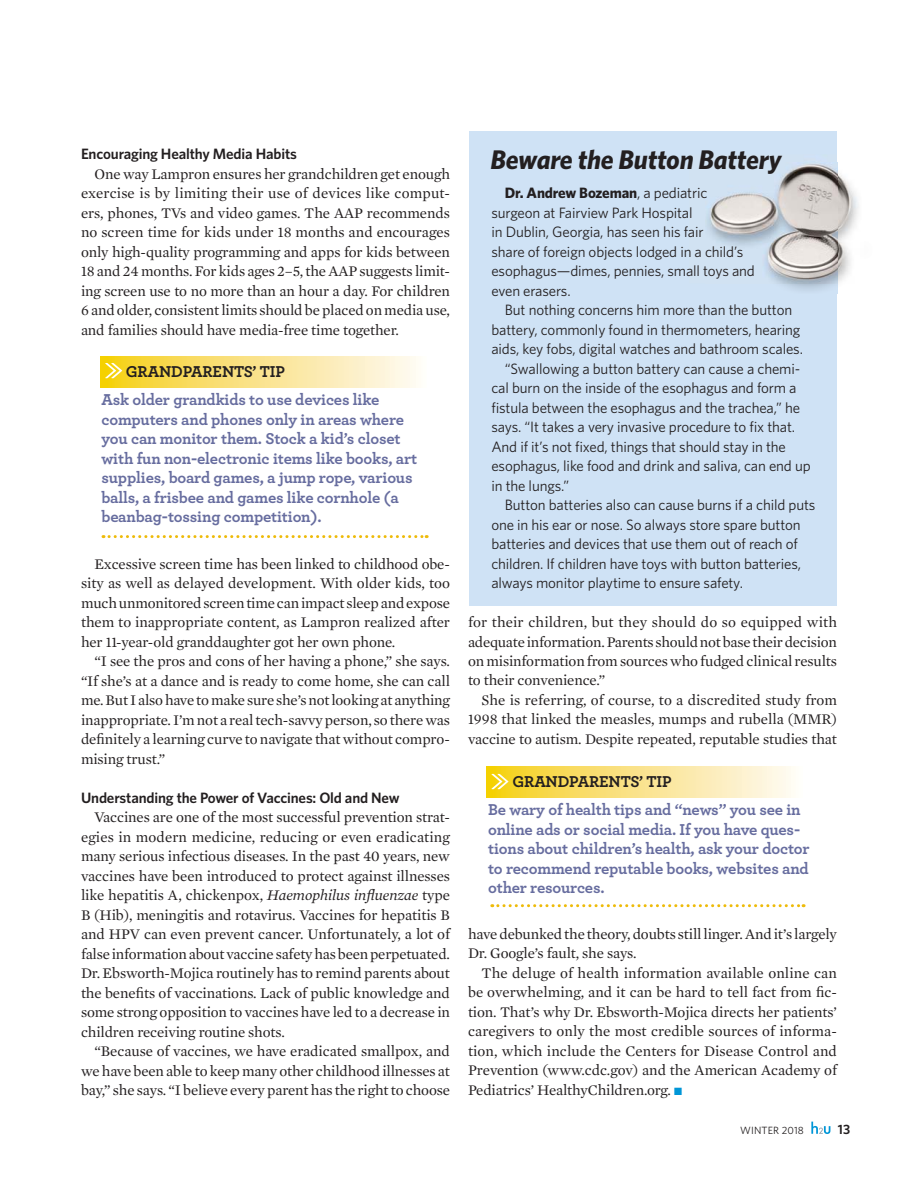
<style>
.page{position:relative;width:918px;height:1188px;background:#fff}
.page>*{position:absolute;margin:0;border:0;box-sizing:border-box;transform-origin:0 0}
.t1{font:italic 700 27px "Whitney";letter-spacing:-.01em;color:#231f20}
.t2{font:700 16.5px/19.5px "Archer";letter-spacing:-.01em;color:#676d9f}
.t3{font:700 16.5px "Archer";letter-spacing:-.01em;color:#231f20}
.t4{font:15px/19.5px "Mercury Text G1";letter-spacing:-.01em;color:#231f20;text-align:justify}
.t5{font:15px/19.5px "Whitney";letter-spacing:-.01em;color:#231f20}
.t6{font:600 15px "Whitney";letter-spacing:-.01em;color:#231f20}
.t7{font:600 13.5px "Whitney";color:#231f20}
.t8{font:10.5px "Whitney";letter-spacing:.01em;color:#231f20}
.s1{font-style:italic}
.s2{font-weight:700}
.s3{color:#0096d7}
</style>
<div class="page">
<svg style="left:811px;top:1122px;width:19px;height:12px"></svg>
<div style="left:470px;top:131px;width:367px;height:474px;background:#cfe2f5"></div>
<img style="left:705px;top:162px;width:156px;height:121px">
<div style="left:487px;top:766px;width:315px;height:31px;background:linear-gradient(to right,#f6cf1a,#fffafe)"></div>
<svg style="left:492px;top:904px;width:312px;height:3px"></svg>
<svg style="left:491px;top:774px;width:17px;height:15px"></svg>
<div style="left:101px;top:356px;width:326px;height:31px;background:linear-gradient(to right,#f6cf1a,#fffafe)"></div>
<svg style="left:103px;top:535px;width:324px;height:3px"></svg>
<svg style="left:105px;top:363px;width:17px;height:15px"></svg>
<p class="t6" style="left:81px;top:148px;width:217px">Encouraging Healthy Media Habits</p>
<p class="t4" style="left:81px;top:164px;width:371px;text-indent:14px">One way Lampron ensures her grandchildren get enough exercise is by limiting their use of devices like comput&shy;ers, phones, TVs and video games. The AAP recommends no screen time for kids under 18 months and encourages only high-quality programming and apps for kids between 18 and 24 months. For kids ages 2–5, the AAP suggests limit&shy;ing screen use to no more than an hour a day. For children 6 and older, consistent limits should be placed on media use, and families should have media-free time together.</p>
<p class="t3" style="left:126px;top:365px;width:161px">GRANDPARENTS’ TIP</p>
<p class="t2" style="left:102px;top:391px;width:317px">Ask older grandkids to use devices like computers and phones only in areas where you can monitor them. Stock a kid’s closet with fun non-electronic items like books, art supplies, board games, a jump rope, various balls, a frisbee and games like cornhole (a beanbag-tossing competition).</p>
<p class="t4" style="left:81px;top:554px;width:371px;text-indent:14px">Excessive screen time has been linked to childhood obe&shy;sity as well as delayed development. With older kids, too much unmonitored screen time can impact sleep and expose them to inappropriate content, as Lampron realized after her 11-year-old granddaughter got her own phone.</p>
<p class="t4" style="left:81px;top:652px;width:371px;text-indent:14px">“I see the pros and cons of her having a phone,” she says. “If she’s at a dance and is ready to come home, she can call me. But I also have to make sure she’s not looking at anything inappropriate. I’m not a real tech-savvy person, so there was definitely a learning curve to navigate that without compro&shy;mising trust.”</p>
<p class="t6" style="left:81px;top:791px;width:320px">Understanding the Power of Vaccines: Old and New</p>
<p class="t4" style="left:81px;top:808px;width:371px;text-indent:14px">Vaccines are one of the most successful prevention strat&shy;egies in modern medicine, reducing or even eradicating many serious infectious diseases. In the past 40 years, new vaccines have been introduced to protect against illnesses like hepatitis A, chickenpox, <span class="s1">Haemophilus influenzae</span> type B (Hib), meningitis and rotavirus. Vaccines for hepatitis B and HPV can even prevent cancer. Unfortunately, a lot of false information about vaccine safety has been perpetuated.<br>Dr. Ebsworth-Mojica routinely has to remind parents about the benefits of vaccinations. Lack of public knowledge and some strong opposition to vaccines have led to a decrease in children receiving routine shots.</p>
<p class="t4" style="left:81px;top:1042px;width:371px;text-indent:14px">“Because of vaccines, we have eradicated smallpox, and we have been able to keep many other childhood illnesses at bay,” she says. “I believe every parent has the right to choose</p>
<h1 class="t1" style="left:491px;top:147px;width:292px">Beware the Button Battery</h1>
<p class="t5" style="left:491px;top:184px;width:265px;text-indent:14px"><span class="s2">Dr. Andrew Bozeman</span>, a pediatric surgeon at Fairview Park Hospital<br>in Dublin, Georgia, has seen his fair<br>share of foreign objects lodged in a child’s esophagus—dimes, pennies, small toys and even erasers.</p>
<p class="t5" style="left:505px;top:301px;width:289px">But nothing concerns him more than the button</p>
<p class="t5" style="left:491px;top:321px;width:311px">battery, commonly found in thermometers, hearing</p>
<p class="t5" style="left:491px;top:340px;width:313px">aids, key fobs, digital watches and bathroom scales.</p>
<p class="t5" style="left:505px;top:360px;width:297px">“Swallowing a button battery can cause a chemi-</p>
<p class="t5" style="left:491px;top:379px;width:307px">cal burn on the inside of the esophagus and form a</p>
<p class="t5" style="left:491px;top:399px;width:310px">fistula between the esophagus and the trachea,” he</p>
<p class="t5" style="left:491px;top:418px;width:305px">says. “It takes a very invasive procedure to fix that.</p>
<p class="t5" style="left:491px;top:438px;width:296px">And if it’s not fixed, things that should stay in the</p>
<p class="t5" style="left:491px;top:457px;width:321px">esophagus, like food and drink and saliva, can end up</p>
<p class="t5" style="left:491px;top:477px;width:79px">in the lungs.”</p>
<p class="t5" style="left:505px;top:496px;width:312px">Button batteries also can cause burns if a child puts</p>
<p class="t5" style="left:491px;top:516px;width:311px">one in his ear or nose. So always store spare button</p>
<p class="t5" style="left:491px;top:535px;width:308px">batteries and devices that use them out of reach of</p>
<p class="t5" style="left:491px;top:555px;width:311px">children. If children have toys with button batteries,</p>
<p class="t5" style="left:491px;top:574px;width:253px">always monitor playtime to ensure safety.</p>
<p class="t4" style="left:468px;top:613px;width:371px">for their children, but they should do so equipped with adequate information. Parents should not base their decision on misinformation from sources who fudged clinical results to their convenience.”</p>
<p class="t4" style="left:468px;top:691px;width:371px;text-indent:14px">She is referring, of course, to a discredited study from 1998 that linked the measles, mumps and rubella (MMR) vaccine to autism. Despite repeated, reputable studies that</p>
<p class="t3" style="left:512px;top:775px;width:161px">GRANDPARENTS’ TIP</p>
<p class="t2" style="left:488px;top:801px;width:323px">Be wary of health tips and “news” you see in online ads or social media. If you have ques&shy;tions about children’s health, ask your doctor to recommend reputable books, websites and other resources.</p>
<p class="t4" style="left:468px;top:925px;width:371px">have debunked the theory, doubts still linger. And it’s largely<br>Dr. Google’s fault, she says.</p>
<p class="t4" style="left:468px;top:964px;width:371px;text-indent:14px">The deluge of health information available online can be overwhelming, and it can be hard to tell fact from fic&shy;tion. That’s why Dr. Ebsworth-Mojica directs her patients’ caregivers to only the most credible sources of informa&shy;tion, which include the Centers for Disease Control and Prevention (www.cdc.gov) and the American Academy of Pediatrics’ HealthyChildren.org. <span class="s3">■</span></p>
<p class="t8" style="left:740px;top:1126px;width:65px">WINTER 2018</p>
<p class="t7" style="left:838px;top:1124px;width:14px">13</p>
</div>
